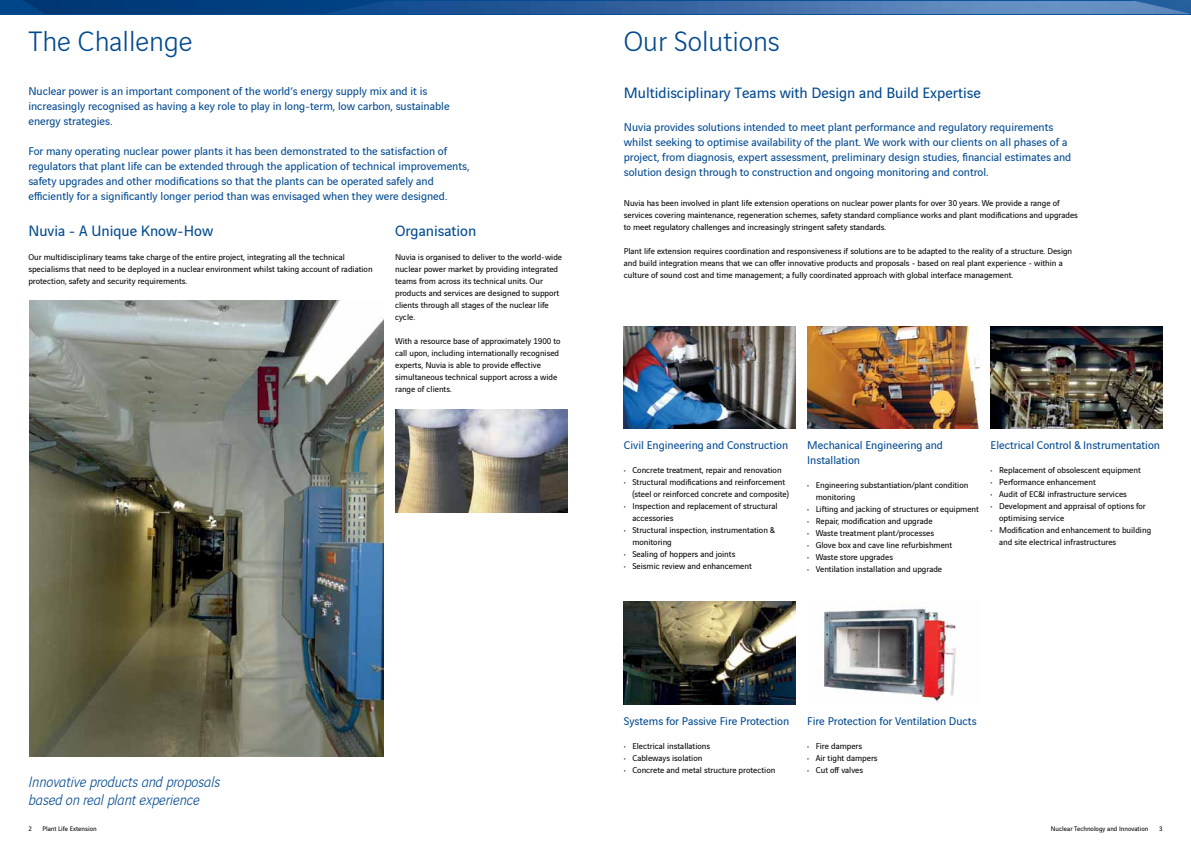
<style>
.page{position:relative;width:1191px;height:842px;background:#fff}
.page>*{position:absolute;margin:0;border:0;box-sizing:border-box;transform-origin:0 0}
.t1{font:300 30px "Vinci Sans";color:#004990}
.t2{font:16px "Vinci Sans";color:#004990}
.t3{font:italic 300 16px/18px "Vinci Sans";color:#004990}
.t4{font:12px/15px "Vinci Sans";color:#004990}
.t5{font:9px/12px "Vinci Sans";color:#000}
.t6{font:7px "Vinci Sans";color:#000}
</style>
<div class="page">
<img style="left:395px;top:409px;width:172px;height:103px">
<img style="left:29px;top:300px;width:355px;height:456px">
<img style="left:624px;top:326px;width:172px;height:103px">
<img style="left:807px;top:326px;width:172px;height:103px">
<img style="left:990px;top:326px;width:172px;height:103px">
<img style="left:624px;top:601px;width:172px;height:103px">
<img style="left:823px;top:608px;width:133px;height:95px">
<svg style="left:22px;top:0;width:1169px;height:14px;background:#023f7f"></svg>
<img style="left:323px;top:1px;width:867px;height:13px">
<img style="left:0;top:1px;width:45px;height:13px">
<h1 class="t1" style="left:28px;top:20px;width:166px">The Challenge</h1>
<h1 class="t1" style="left:624px;top:20px;width:158px">Our Solutions</h1>
<h3 class="t4" style="left:28px;top:83px;width:423px">Nuclear power is an important component of the world’s energy supply mix and it is increasingly recognised as having a key role to play in long-term, low carbon, sustainable energy strategies.</h3>
<p class="t4" style="left:28px;top:143px;width:443px">For many operating nuclear power plants it has been demonstrated to the satisfaction of regulators that plant life can be extended through the application of technical improvements, safety upgrades and other modifications so that the plants can be operated safely and efficiently for a significantly longer period than was envisaged when they were designed.</p>
<h2 class="t2" style="left:28px;top:219px;width:186px">Nuvia - A Unique Know-How</h2>
<p class="t5" style="left:28px;top:250px;width:346px">Our multidisciplinary teams take charge of the entire project, integrating all the technical specialisms that need to be deployed in a nuclear environment whilst taking account of radiation protection, safety and security requirements.</p>
<h2 class="t2" style="left:395px;top:219px;width:83px">Organisation</h2>
<p class="t5" style="left:395px;top:250px;width:169px">Nuvia is organised to deliver to the world-wide nuclear power market by providing integrated teams from across its technical units. Our products and services are designed to support clients through all stages of the nuclear life cycle.</p>
<p class="t5" style="left:395px;top:334px;width:167px">With a resource base of approximately 1900 to call upon, including internationally recognised experts, Nuvia is able to provide effective simultaneous technical support across a wide range of clients.</p>
<h2 class="t3" style="left:28px;top:771px;width:193px">Innovative products and proposals based on real plant experience</h2>
<h2 class="t2" style="left:624px;top:81px;width:358px">Multidisciplinary Teams with Design and Build Expertise</h2>
<p class="t4" style="left:624px;top:119px;width:449px">Nuvia provides solutions intended to meet plant performance and regulatory requirements whilst seeking to optimise availability of the plant. We work with our clients on all phases of a project, from diagnosis, expert assessment, preliminary design studies, financial estimates and solution design through to construction and ongoing monitoring and control.</p>
<p class="t5" style="left:624px;top:196px;width:455px">Nuvia has been involved in plant life extension operations on nuclear power plants for over 30 years. We provide a range of services covering maintenance, regeneration schemes, safety standard compliance works and plant modifications and upgrades to meet regulatory challenges and increasingly stringent safety standards.</p>
<p class="t5" style="left:624px;top:244px;width:450px">Plant life extension requires coordination and responsiveness if solutions are to be adapted to the reality of a structure. Design and build integration means that we can offer innovative products and proposals - based on real plant experience - within a culture of sound cost and time management; a fully coordinated approach with global interface management.</p>
<h3 class="t4" style="left:624px;top:437px;width:166px">Civil Engineering and Construction</h3>
<p class="t5" style="left:624px;top:464px;width:159px">• Concrete treatment, repair and renovation</p>
<p class="t5" style="left:632px;top:476px;width:158px;text-indent:-9px">• Structural modifications and reinforcement (steel or reinforced concrete and composite)</p>
<p class="t5" style="left:632px;top:500px;width:147px;text-indent:-9px">• Inspection and replacement of structural accessories</p>
<p class="t5" style="left:632px;top:524px;width:144px;text-indent:-9px">• Structural inspection, instrumentation &amp; monitoring</p>
<p class="t5" style="left:624px;top:548px;width:113px">• Sealing of hoppers and joints</p>
<p class="t5" style="left:624px;top:560px;width:130px">• Seismic review and enhancement</p>
<h3 class="t4" style="left:807px;top:437px;width:137px">Mechanical Engineering and<br>Installation</h3>
<p class="t5" style="left:815px;top:479px;width:154px;text-indent:-9px">• Engineering substantiation/plant condition monitoring</p>
<p class="t5" style="left:807px;top:503px;width:173px">• Lifting and jacking of structures or equipment</p>
<p class="t5" style="left:807px;top:515px;width:127px">• Repair, modification and upgrade</p>
<p class="t5" style="left:807px;top:527px;width:128px">• Waste treatment plant/processes</p>
<p class="t5" style="left:807px;top:539px;width:147px">• Glove box and cave line refurbishment</p>
<p class="t5" style="left:807px;top:551px;width:87px">• Waste store upgrades</p>
<p class="t5" style="left:807px;top:563px;width:136px">• Ventilation installation and upgrade</p>
<h3 class="t4" style="left:990px;top:437px;width:171px">Electrical Control &amp; Instrumentation</h3>
<p class="t5" style="left:990px;top:464px;width:152px">• Replacement of obsolescent equipment</p>
<p class="t5" style="left:990px;top:476px;width:107px">• Performance enhancement</p>
<p class="t5" style="left:990px;top:488px;width:138px">• Audit of EC&amp;I infrastructure services</p>
<p class="t5" style="left:999px;top:500px;width:148px;text-indent:-9px">• Development and appraisal of options for optimising service</p>
<p class="t5" style="left:999px;top:524px;width:154px;text-indent:-9px">• Modification and enhancement to building and site electrical infrastructures</p>
<h3 class="t4" style="left:624px;top:713px;width:167px">Systems for Passive Fire Protection</h3>
<p class="t5" style="left:624px;top:739px;width:88px">• Electrical installations</p>
<p class="t5" style="left:624px;top:751px;width:80px">• Cableways isolation</p>
<p class="t5" style="left:624px;top:763px;width:153px">• Concrete and metal structure protection</p>
<h3 class="t4" style="left:807px;top:713px;width:171px">Fire Protection for Ventilation Ducts</h3>
<p class="t5" style="left:807px;top:739px;width:56px">• Fire dampers</p>
<p class="t5" style="left:807px;top:751px;width:72px">• Air tight dampers</p>
<p class="t5" style="left:807px;top:763px;width:57px">• Cut off valves</p>
<p class="t6" style="left:28px;top:823px;width:5px">2</p>
<p class="t6" style="left:43px;top:823px;width:56px">Plant Life Extension</p>
<p class="t6" style="left:1050px;top:823px;width:99px">Nuclear Technology and Innovation</p>
<p class="t6" style="left:1159px;top:823px;width:5px">3</p>
</div>
